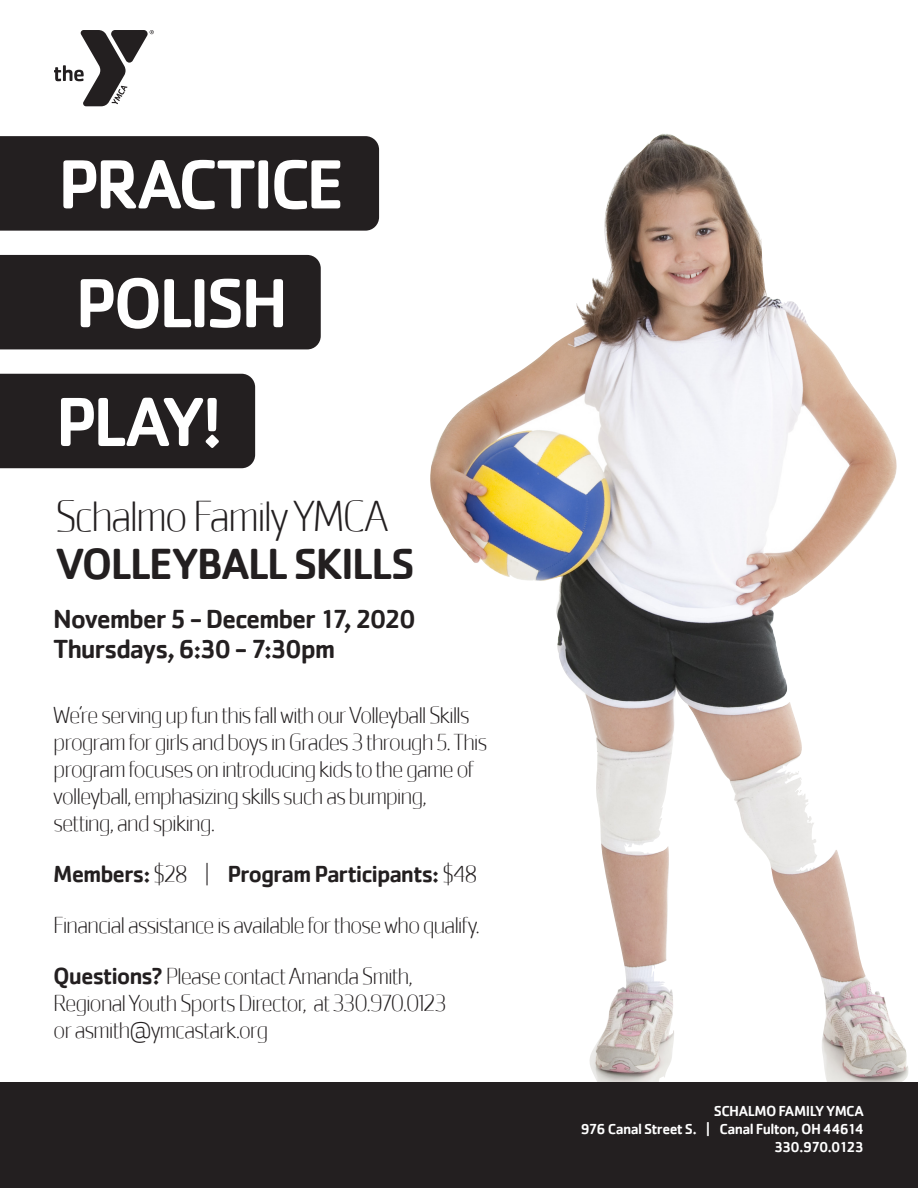
<style>
.page{position:relative;width:918px;height:1188px;background:#fff}
.page>*{position:absolute;margin:0;border:0;box-sizing:border-box;transform-origin:0 0}
.t1{font:500 72px "Cachet";letter-spacing:-.06em;color:#fff}
.t2{font:200 45px "Cachet Pro";letter-spacing:-.06em;color:#231f20}
.t3{font:500 45px "Cachet";letter-spacing:-.045em;color:#231f20}
.t4{font:500 27px "Cachet";letter-spacing:-.05em;color:#231f20}
.t5{font:200 24px/27px "Cachet Pro";letter-spacing:-.055em;color:#231f20}
.t6{font:500 24px "Cachet";letter-spacing:-.045em;color:#231f20}
.t7{font:500 15px "Cachet";letter-spacing:-.04em;color:#fff}
.t8{font:500 15px "Cachet";letter-spacing:-.08em;color:#fff}
.s1{font-family:"Cachet Pro";font-weight:200}
.s2{font-family:"Cachet";font-weight:500}
</style>
<div class="page">
<img style="left:430px;top:134px;width:445px;height:948px">
<svg style="left:54px;top:30px;width:100px;height:76px"></svg>
<div style="left:0;top:136px;width:379px;height:95px;background:#231f20"></div>
<div style="left:0;top:255px;width:321px;height:94px;background:#231f20"></div>
<div style="left:0;top:374px;width:255px;height:94px;background:#231f20"></div>
<div style="left:0;top:1082px;width:918px;height:106px;background:#231f20"></div>
<p class="t1" style="left:58px;top:140px;width:288px">PRACTICE</p>
<p class="t1" style="left:75px;top:259px;width:215px">POLISH</p>
<p class="t1" style="left:55px;top:378px;width:169px">PLAY!</p>
<p class="t2" style="left:55px;top:491px;width:335px">Schalmo Family YMCA</p>
<p class="t3" style="left:55px;top:536px;width:362px">VOLLEYBALL SKILLS</p>
<p class="t4" style="left:53px;top:602px;width:364px">November 5 - December 17, 2020</p>
<p class="t4" style="left:53px;top:632px;width:284px">Thursdays, 6:30 - 7:30pm</p>
<p class="t5" style="left:53px;top:702px;width:436px">We’re serving up fun this fall with our Volleyball Skills program for girls and boys in Grades 3 through 5. This program focuses on introducing kids to the game of volleyball, emphasizing skills such as bumping,</p>
<p class="t5" style="left:53px;top:810px;width:163px">setting, and spiking.</p>
<p class="t6" style="left:53px;top:859px;width:425px">Members: <span class="s1">$28 |</span> Program Participants: <span class="s1">$48</span></p>
<p class="t5" style="left:53px;top:912px;width:428px">Financial assistance is available for those who qualify.</p>
<p class="t5" style="left:53px;top:963px;width:361px"><span class="s2">Questions?</span> Please contact Amanda Smith,</p>
<p class="t5" style="left:53px;top:990px;width:395px">Regional Youth Sports Director, at 330.970.0123</p>
<p class="t5" style="left:53px;top:1017px;width:217px">or asmith@ymcastark.org</p>
<p class="t7" style="left:714px;top:1102px;width:152px">SCHALMO FAMILY YMCA</p>
<p class="t7" style="left:580px;top:1120px;width:285px">976 Canal Street S. | Canal Fulton, OH 44614</p>
<p class="t8" style="left:774px;top:1138px;width:91px">330.970.0123</p>
</div>
